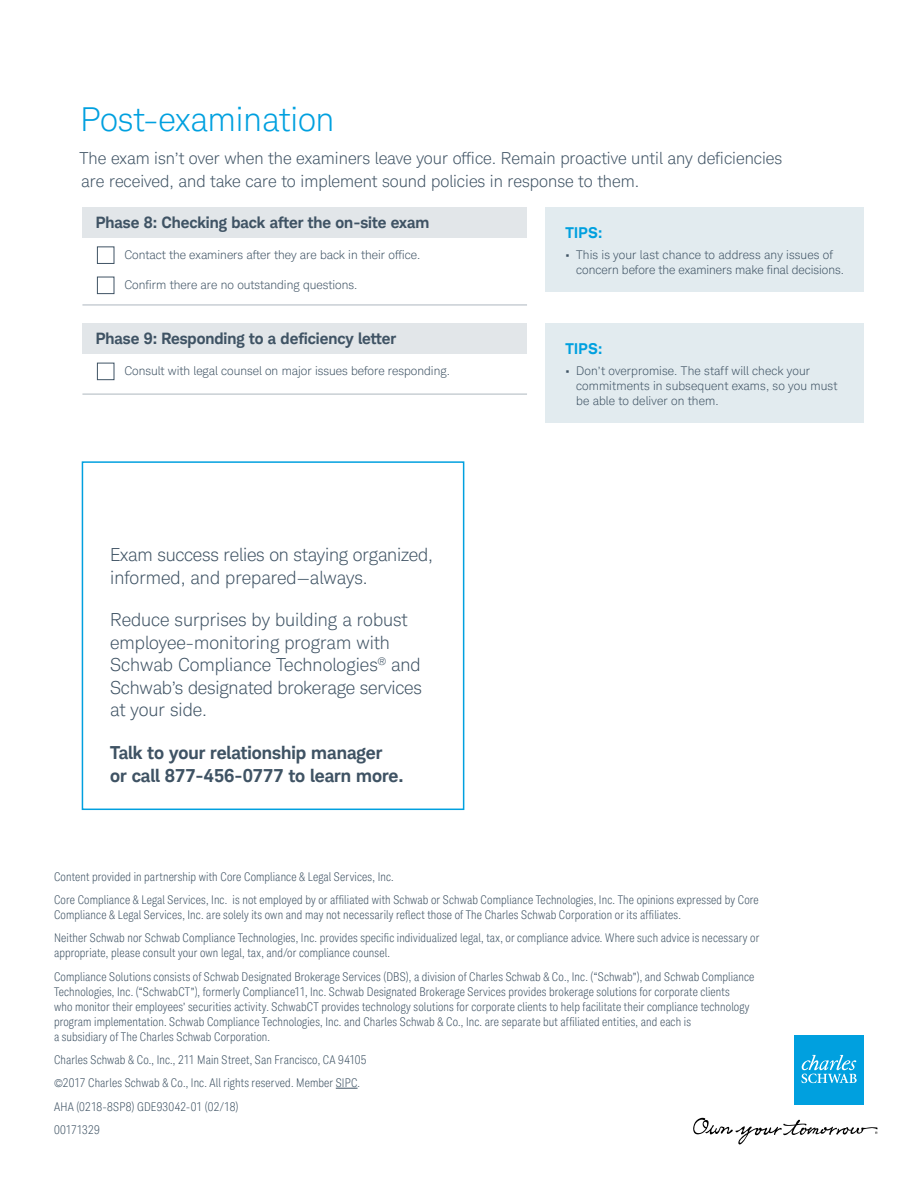
<style>
.page{position:relative;width:918px;height:1188px;background:#fff}
.page>*{position:absolute;margin:0;border:0;box-sizing:border-box;transform-origin:0 0}
.t1{font:300 33px "Charles Modern";color:#00a0df}
.t2{font:300 18px/22.5px "Charles Modern";color:#3f5364}
.t3{font:700 18px/22.5px "Charles Modern";color:#3f5364}
.t4{font:300 16.5px/22.5px "Charles Modern";color:#3f5364}
.t5{font:700 15.75px "Charles Modern";color:#3f5364}
.t6{font:700 15px "Charles Modern";letter-spacing:.025em;color:#00a0df}
.t7{font:300 condensed 12px/23.4px "Charles Modern";letter-spacing:.01em;color:#3f5364}
.t8{font:300 12px/15px "Charles Modern";color:#3f5364}
.s1{font-weight:400}
</style>
<div class="page">
<div style="left:545px;top:207px;width:319px;height:85px;background:#e2ebef"></div>
<div style="left:545px;top:323px;width:319px;height:100px;background:#e2ebef"></div>
<div style="left:82px;top:207px;width:445px;height:30px;background:#e2e6e9"></div>
<hr style="left:82px;top:304px;width:445px;height:2px;background:#c8cfd4">
<div style="left:82px;top:323px;width:445px;height:31px;background:#e2e6e9"></div>
<hr style="left:82px;top:393px;width:445px;height:2px;background:#c8cfd4">
<div style="left:97px;top:363px;width:17px;height:17px;border:1px solid #3f5364"></div>
<div style="left:97px;top:246px;width:17px;height:18px;border:1px solid #3f5364"></div>
<div style="left:97px;top:277px;width:17px;height:17px;border:1px solid #3f5364"></div>
<svg style="left:336px;top:1088px;width:22px;height:1px"></svg>
<div style="left:794px;top:1036px;width:70px;height:69px;background:#00a0df"></div>
<svg style="left:801px;top:1055px;width:56px;height:28px"></svg>
<svg style="left:693px;top:1118px;width:184px;height:26px"></svg>
<div style="left:82px;top:461px;width:382px;height:349px;border:2px solid #00a0df"></div>
<h1 class="t1" style="left:81px;top:100px;width:255px">Post-examination</h1>
<h3 class="t4" style="left:80px;top:147px;width:704px">The exam isn’t over when the examiners leave your office. Remain proactive until any deficiencies are received, and take care to implement sound policies in response to them.</h3>
<p class="t6" style="left:565px;top:223px;width:38px">TIPS:</p>
<h3 class="t5" style="left:96px;top:213px;width:335px">Phase 8: Checking back after the on-site exam</h3>
<p class="t8" style="left:124px;top:247px;width:297px">Contact the examiners after they are back in their office.</p>
<p class="t8" style="left:124px;top:277px;width:234px">Confirm there are no outstanding questions.</p>
<p class="t8" style="left:576px;top:247px;width:269px;text-indent:-11px"><span class="s1">•</span> This is your last chance to address any issues of concern before the examiners make final decisions.</p>
<h3 class="t5" style="left:96px;top:329px;width:302px">Phase 9: Responding to a deficiency letter</h3>
<p class="t8" style="left:124px;top:363px;width:327px">Consult with legal counsel on major issues before responding.</p>
<h2 class="t2" style="left:110px;top:543px;width:324px">Exam success relies on staying organized, informed, and prepared—always.</h2>
<h2 class="t2" style="left:110px;top:609px;width:313px">Reduce surprises by building a robust employee-monitoring program with Schwab Compliance Technologies<sup>®</sup> and Schwab’s designated brokerage services at your side.</h2>
<h2 class="t3" style="left:110px;top:741px;width:295px">Talk to your relationship manager<br>or call 877-456-0777 to learn more.</h2>
<p class="t6" style="left:565px;top:339px;width:38px">TIPS:</p>
<p class="t8" style="left:576px;top:363px;width:263px;text-indent:-11px"><span class="s1">•</span> Don’t overpromise. The staff will check your commitments in subsequent exams, so you must be able to deliver on them.</p>
<p class="t7" style="left:54px;top:865px;width:706px">Content provided in partnership with Core Compliance &amp; Legal Services, Inc.<br>Core Compliance &amp; Legal Services, Inc. is not employed by or affiliated with Schwab or Schwab Compliance Technologies, Inc. The opinions expressed by Core</p>
<p class="t7" style="left:54px;top:903px;width:707px">Compliance &amp; Legal Services, Inc. are solely its own and may not necessarily reflect those of The Charles Schwab Corporation or its affiliates.<br>Neither Schwab nor Schwab Compliance Technologies, Inc. provides specific individualized legal, tax, or compliance advice. Where such advice is necessary or</p>
<p class="t7" style="left:54px;top:941px;width:702px">appropriate, please consult your own legal, tax, and/or compliance counsel.<br>Compliance Solutions consists of Schwab Designated Brokerage Services (DBS), a division of Charles Schwab &amp; Co., Inc. (“Schwab”), and Schwab Compliance</p>
<p class="t7" style="left:54px;top:984px;width:697px;line-height:15px">Technologies, Inc. (“SchwabCT”), formerly Compliance11, Inc. Schwab Designated Brokerage Services provides brokerage solutions for corporate clients who monitor their employees’ securities activity. SchwabCT provides technology solutions for corporate clients to help facilitate their compliance technology program implementation. Schwab Compliance Technologies, Inc. and Charles Schwab &amp; Co., Inc. are separate but affiliated entities, and each is<br>a subsidiary of The Charles Schwab Corporation.</p>
<p class="t7" style="left:54px;top:1048px;width:314px">Charles Schwab &amp; Co., Inc., 211 Main Street, San Francisco, CA 94105 ©2017 Charles Schwab &amp; Co., Inc. All rights reserved. Member SIPC.<br>AHA (0218-8SP8) GDE93042-01 (02/18)<br>00171329</p>
</div>
